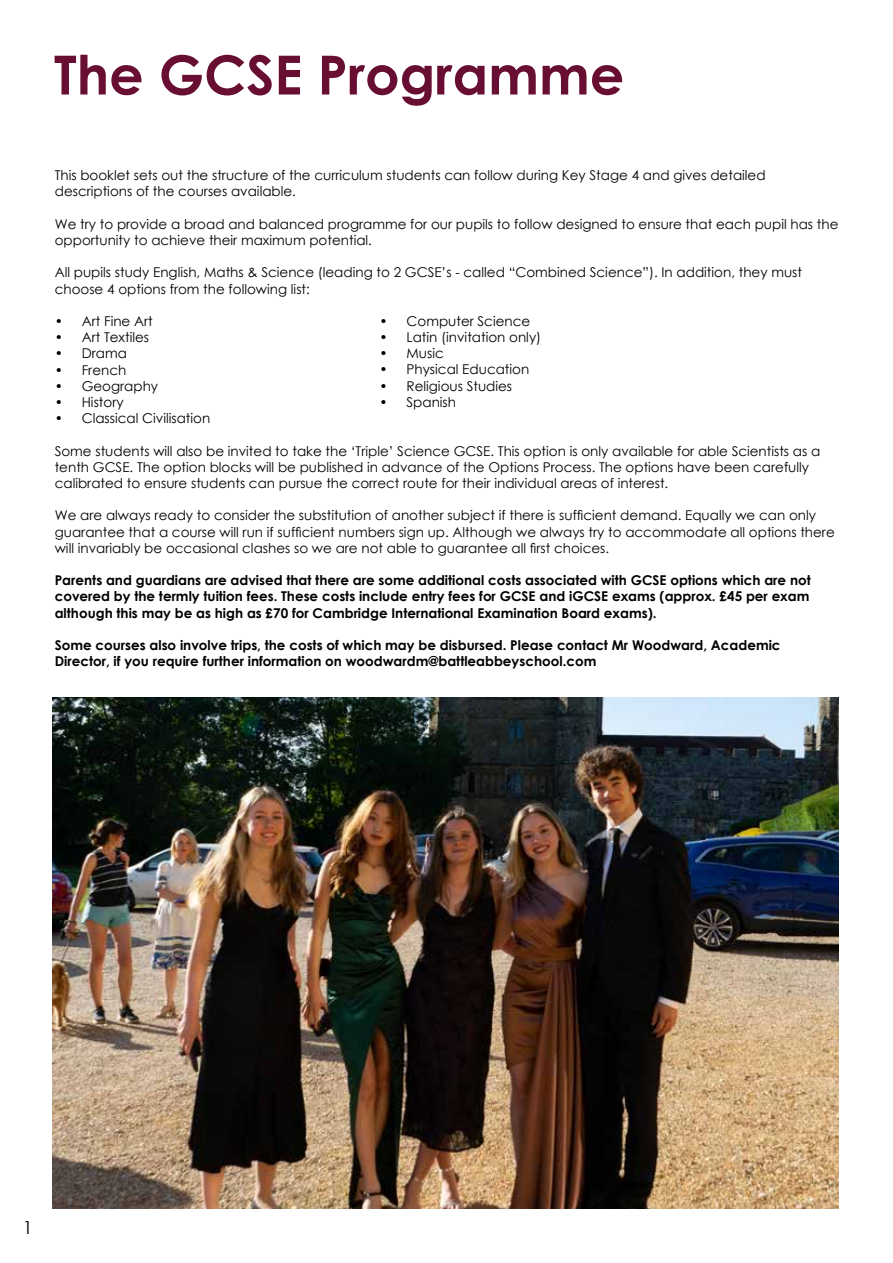
<style>
.page{position:relative;width:893px;height:1263px;background:#fff}
.page>*{position:absolute;margin:0;border:0;box-sizing:border-box;transform-origin:0 0}
.t1{font:700 54px "Century Gothic";color:#670e32}
.t2{font:18px "Century Gothic";color:#000}
.t3{font:13.5px/16.2px "Century Gothic";color:#000}
.t4{font:700 13.5px/16.2px "Century Gothic";color:#000;text-align:justify}
</style>
<div class="page">
<img style="left:53px;top:697px;width:786px;height:512px">
<h1 class="t1" style="left:54px;top:34px;width:572px">The GCSE Programme</h1>
<p class="t3" style="left:55px;top:167px;width:712px">This booklet sets out the structure of the curriculum students can follow during Key Stage 4 and gives detailed descriptions of the courses available.</p>
<p class="t3" style="left:55px;top:216px;width:785px">We try to provide a broad and balanced programme for our pupils to follow designed to ensure that each pupil has the opportunity to achieve their maximum potential.</p>
<p class="t3" style="left:55px;top:264px;width:749px">All pupils study English, Maths &amp; Science (leading to 2 GCSE’s - called “Combined Science”). In addition, they must choose 4 options from the following list:</p>
<p class="t3" style="left:55px;top:313px;width:99px">• Art Fine Art</p>
<p class="t3" style="left:55px;top:329px;width:96px">• Art Textiles</p>
<p class="t3" style="left:55px;top:345px;width:74px">• Drama</p>
<p class="t3" style="left:55px;top:361px;width:73px">• French</p>
<p class="t3" style="left:55px;top:378px;width:105px">• Geography</p>
<p class="t3" style="left:55px;top:394px;width:70px">• History</p>
<p class="t3" style="left:55px;top:410px;width:157px">• Classical Civilisation</p>
<p class="t3" style="left:55px;top:442px;width:767px">Some students will also be invited to take the ‘Triple’ Science GCSE. This option is only available for able Scientists as a tenth GCSE. The option blocks will be published in advance of the Options Process. The options have been carefully calibrated to ensure students can pursue the correct route for their individual areas of interest.</p>
<p class="t3" style="left:55px;top:507px;width:781px">We are always ready to consider the substitution of another subject if there is sufficient demand. Equally we can only guarantee that a course will run if sufficient numbers sign up. Although we always try to accommodate all options there will invariably be occasional clashes so we are not able to guarantee all first choices.</p>
<p class="t4" style="left:55px;top:572px;width:757px">Parents and guardians are advised that there are some additional costs associated with GCSE options which are not covered by the termly tuition fees. These costs include entry fees for GCSE and iGCSE exams (approx. £45 per exam although this may be as high as £70 for Cambridge International Examination Board exams).</p>
<p class="t4" style="left:55px;top:636px;width:727px">Some courses also involve trips, the costs of which may be disbursed. Please contact Mr Woodward, Academic<br>Director, if you require further information on woodwardm@battleabbeyschool.com</p>
<p class="t3" style="left:379px;top:313px;width:152px">• Computer Science</p>
<p class="t3" style="left:379px;top:329px;width:163px">• Latin (invitation only)</p>
<p class="t3" style="left:379px;top:345px;width:66px">• Music</p>
<p class="t3" style="left:379px;top:361px;width:151px">• Physical Education</p>
<p class="t3" style="left:379px;top:377px;width:134px">• Religious Studies</p>
<p class="t3" style="left:379px;top:394px;width:78px">• Spanish</p>
<h2 class="t2" style="left:23px;top:1215px;width:11px">1</h2>
</div>
